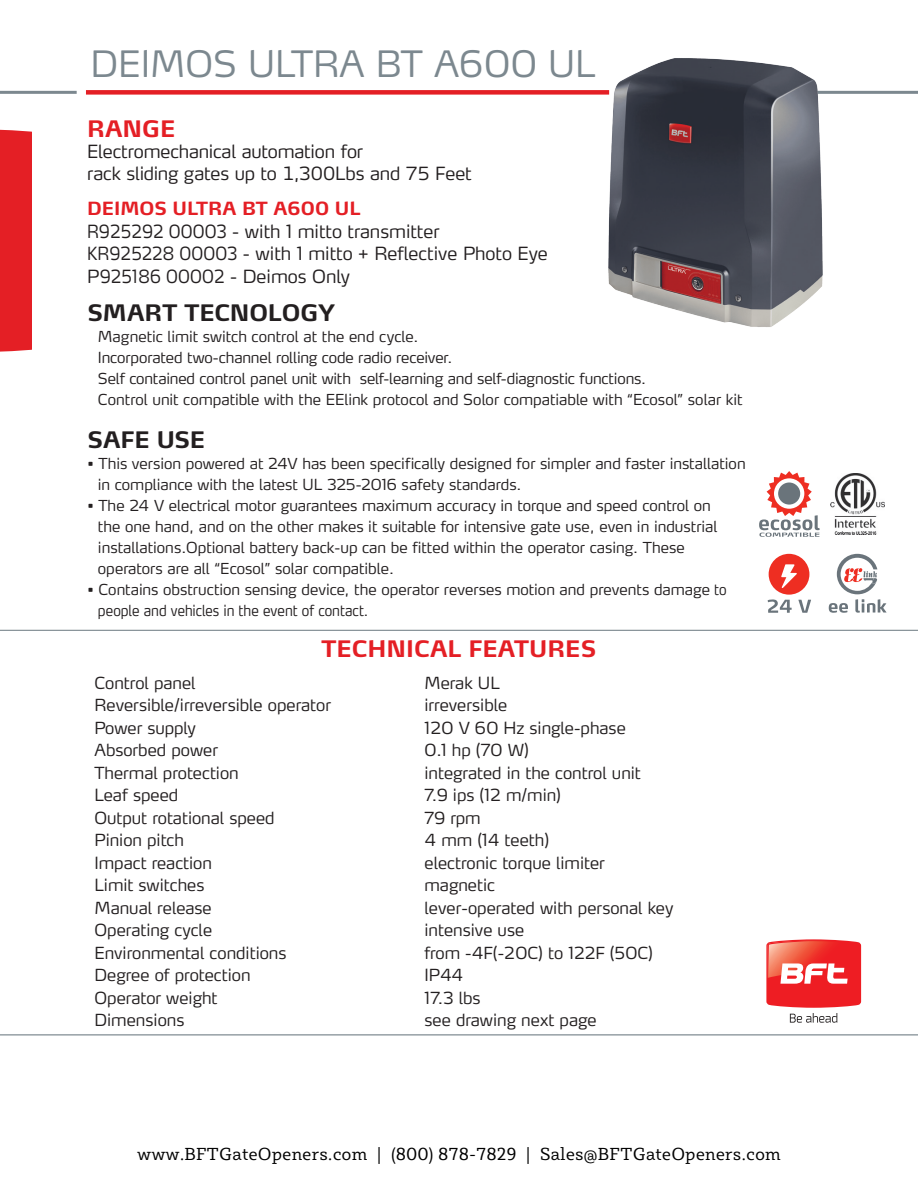
<style>
.page{position:relative;width:918px;height:1188px;background:#fff}
.page>*{position:absolute;margin:0;border:0;box-sizing:border-box;transform-origin:0 0}
.RES___Serie__es__DEI{font:300 36px "Max LF";color:#7c888f}
.t1{font:700 22.5px "Max LF";color:#e41f25}
.t2{font:700 22.5px "Max LF";color:#231f20}
.TAB_PRODOTTI_-_01{font:300 18px "Max LF";color:#231f20;scale:.9 1}
.RES___tipo_famiglia{font:300 18px "Max TF";letter-spacing:-.01em;color:#231f20}
.t3{font:18px "Sybilla Pro";color:#000}
.TAB_PRODOTTI_-_01-2{font:300 18px "Max LF";color:#231f20}
.t4{font:700 18px "Max LF";color:#e41f25}
.TAB_TEC_-_00_Colon{font:300 16.5px "Max LF";color:#231f20}
.Plus_di_prodtto{font:300 15px/21px "Max LF";color:#231f20}
</style>
<div class="page">
<div style="left:86px;top:90px;width:523px;height:5px;background:#e41f25"></div>
<hr style="left:0;top:91px;width:77px;height:3px;background:#7c888f">
<hr style="left:619px;top:91px;width:299px;height:3px;background:#7c888f">
<div style="left:0;top:130px;width:32px;height:222px;background:#e41f25"></div>
<svg style="left:0;top:629px;width:918px;height:2px;background:#b4bbbf"></svg>
<img style="left:597px;top:58px;width:238px;height:269px">
<svg style="left:759px;top:471px;width:61px;height:66px"></svg>
<div style="left:769px;top:554px;width:40px;height:41px;background:#ee2e22;border-radius:50%"></div>
<svg style="left:781px;top:564px;width:16px;height:24px"></svg>
<svg style="left:768px;top:599px;width:24px;height:14px"></svg>
<svg style="left:798px;top:600px;width:13px;height:13px"></svg>
<svg style="left:829px;top:554px;width:57px;height:59px"></svg>
<svg style="left:766px;top:939px;width:95px;height:84px"></svg>
<hr style="left:0;top:1034px;width:918px;height:1px;background:#7c888f">
<img style="left:831px;top:474px;width:53px;height:60px">
<p class="RES___Serie__es__DEI" style="left:90px;top:42px;width:507px">DEIMOS ULTRA BT A600 UL</p>
<p class="t1" style="left:87px;top:114px;width:90px">RANGE</p>
<p class="RES___tipo_famiglia" style="left:87px;top:141px;width:277px">Electromechanical automation for</p>
<p class="RES___tipo_famiglia" style="left:87px;top:162px;width:386px">rack sliding gates up to 1,300Lbs and 75 Feet</p>
<p class="t4" style="left:87px;top:197px;width:275px">DEIMOS ULTRA BT A600 UL</p>
<p class="TAB_PRODOTTI_-_01" style="left:87px;top:220px;width:393px">R925292 00003 - with 1 mitto transmitter</p>
<p class="TAB_PRODOTTI_-_01" style="left:87px;top:242px;width:514px">KR925228 00003 - with 1 mitto + Reflective Photo Eye</p>
<p class="TAB_PRODOTTI_-_01-2" style="left:87px;top:265px;width:264px">P925186 00002 - Deimos Only</p>
<p class="t2" style="left:87px;top:299px;width:249px">SMART TECNOLOGY</p>
<p class="Plus_di_prodtto" style="left:98px;top:326px;width:322px">Magnetic limit switch control at the end cycle.</p>
<p class="Plus_di_prodtto" style="left:98px;top:347px;width:356px">Incorporated two-channel rolling code radio receiver.</p>
<p class="Plus_di_prodtto" style="left:98px;top:368px;width:550px">Self contained control panel unit with self-learning and self-diagnostic functions.</p>
<p class="Plus_di_prodtto" style="left:98px;top:389px;width:646px">Control unit compatible with the EElink protocol and Solor compatiable with “Ecosol” solar kit</p>
<p class="t2" style="left:87px;top:426px;width:119px">SAFE USE</p>
<p class="Plus_di_prodtto" style="left:98px;top:453px;width:649px;text-indent:-10px">• This version powered at 24V has been specifically designed for simpler and faster installation in compliance with the latest UL 325-2016 safety standards.</p>
<p class="Plus_di_prodtto" style="left:98px;top:495px;width:621px;text-indent:-10px">• The 24 V electrical motor guarantees maximum accuracy in torque and speed control on the one hand, and on the other makes it suitable for intensive gate use, even in industrial installations.Optional battery back-up can be fitted within the operator casing. These operators are all “Ecosol” solar compatible.</p>
<p class="Plus_di_prodtto" style="left:98px;top:579px;width:630px;text-indent:-11px">• Contains obstruction sensing device, the operator reverses motion and prevents damage to people and vehicles in the event of contact.</p>
<p class="t1" style="left:322px;top:635px;width:276px">TECHNICAL FEATURES</p>
<p class="TAB_TEC_-_00_Colon" style="left:94px;top:673px;width:103px">Control panel</p>
<p class="TAB_TEC_-_00_Colon" style="left:424px;top:673px;width:77px">Merak UL</p>
<p class="TAB_TEC_-_00_Colon" style="left:94px;top:695px;width:238px">Reversible/irreversible operator</p>
<p class="TAB_TEC_-_00_Colon" style="left:424px;top:695px;width:84px">irreversible</p>
<p class="TAB_TEC_-_00_Colon" style="left:94px;top:718px;width:103px">Power supply</p>
<p class="TAB_TEC_-_00_Colon" style="left:424px;top:718px;width:203px">120 V 60 Hz single-phase</p>
<p class="TAB_TEC_-_00_Colon" style="left:94px;top:740px;width:125px">Absorbed power</p>
<p class="TAB_TEC_-_00_Colon" style="left:424px;top:740px;width:106px">0.1 hp (70 W)</p>
<p class="TAB_TEC_-_00_Colon" style="left:94px;top:763px;width:146px">Thermal protection</p>
<p class="TAB_TEC_-_00_Colon" style="left:424px;top:763px;width:218px">integrated in the control unit</p>
<p class="TAB_TEC_-_00_Colon" style="left:94px;top:785px;width:85px">Leaf speed</p>
<p class="TAB_TEC_-_00_Colon" style="left:424px;top:785px;width:138px">7.9 ips (12 m/min)</p>
<p class="TAB_TEC_-_00_Colon" style="left:94px;top:808px;width:182px">Output rotational speed</p>
<p class="TAB_TEC_-_00_Colon" style="left:424px;top:808px;width:58px">79 rpm</p>
<p class="TAB_TEC_-_00_Colon" style="left:94px;top:830px;width:91px">Pinion pitch</p>
<p class="TAB_TEC_-_00_Colon" style="left:424px;top:830px;width:126px">4 mm (14 teeth)</p>
<p class="TAB_TEC_-_00_Colon" style="left:94px;top:853px;width:119px">Impact reaction</p>
<p class="TAB_TEC_-_00_Colon" style="left:424px;top:853px;width:182px">electronic torque limiter</p>
<p class="TAB_TEC_-_00_Colon" style="left:94px;top:875px;width:111px">Limit switches</p>
<p class="TAB_TEC_-_00_Colon" style="left:424px;top:875px;width:72px">magnetic</p>
<p class="TAB_TEC_-_00_Colon" style="left:94px;top:898px;width:119px">Manual release</p>
<p class="TAB_TEC_-_00_Colon" style="left:424px;top:898px;width:250px">lever-operated with personal key</p>
<p class="TAB_TEC_-_00_Colon" style="left:94px;top:920px;width:119px">Operating cycle</p>
<p class="TAB_TEC_-_00_Colon" style="left:424px;top:920px;width:101px">intensive use</p>
<p class="TAB_TEC_-_00_Colon" style="left:94px;top:943px;width:194px">Environmental conditions</p>
<p class="TAB_TEC_-_00_Colon" style="left:424px;top:943px;width:230px">from -4F(-20C) to 122F (50C)</p>
<p class="TAB_TEC_-_00_Colon" style="left:94px;top:965px;width:158px">Degree of protection</p>
<p class="TAB_TEC_-_00_Colon" style="left:424px;top:965px;width:40px">IP44</p>
<p class="TAB_TEC_-_00_Colon" style="left:94px;top:988px;width:124px">Operator weight</p>
<p class="TAB_TEC_-_00_Colon" style="left:424px;top:988px;width:58px">17.3 lbs</p>
<p class="TAB_TEC_-_00_Colon" style="left:94px;top:1010px;width:91px">Dimensions</p>
<p class="TAB_TEC_-_00_Colon" style="left:424px;top:1010px;width:174px">see drawing next page</p>
<p class="t3" style="left:137px;top:1143px;width:645px">www.BFTGateOpeners.com | (800) 878-7829 | Sales@BFTGateOpeners.com</p>
</div>
